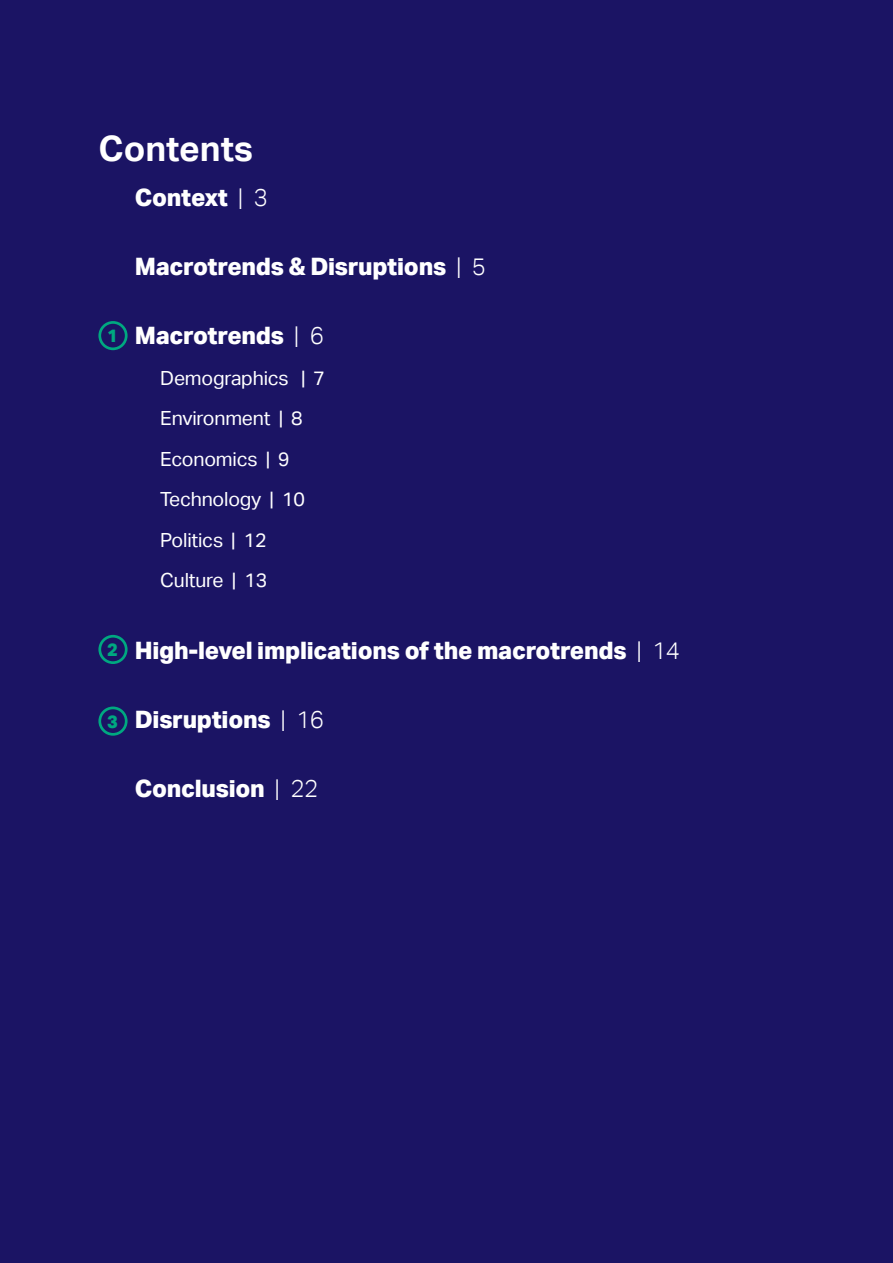
<style>
.page{position:relative;width:893px;height:1263px;background:#1b1464}
.page>*{position:absolute;margin:0;border:0;box-sizing:border-box;transform-origin:0 0}
.t1{font:700 35.1px "Aktiv Grotesk";color:#fff}
.t2{font:800 24px "Aktiv Grotesk";letter-spacing:-.01em;color:#fff}
.t3{font:19.5px "Aktiv Grotesk";letter-spacing:-.01em;color:#fff}
.t4{font:800 18px "Aktiv Grotesk";color:#00a880}
.s1{font-weight:300}
</style>
<div class="page">
<div style="left:98px;top:635px;width:30px;height:29px;border:3px solid #00a880;border-radius:50%"></div>
<div style="left:98px;top:321px;width:30px;height:29px;border:3px solid #00a880;border-radius:50%"></div>
<div style="left:98px;top:706px;width:30px;height:30px;border:3px solid #00a880;border-radius:50%"></div>
<p class="t1" style="left:99px;top:129px;width:156px">Contents</p>
<p class="t2" style="left:135px;top:182px;width:135px">Context <span class="s1">| 3</span></p>
<p class="t4" style="left:107px;top:324px;width:12px">1</p>
<p class="t2" style="left:135px;top:251px;width:353px">Macrotrends &amp; Disruptions <span class="s1">| 5</span></p>
<p class="t2" style="left:135px;top:320px;width:191px">Macrotrends <span class="s1">| 6</span></p>
<p class="t3" style="left:160px;top:367px;width:166px">Demographics | 7</p>
<p class="t3" style="left:160px;top:407px;width:144px">Environment | 8</p>
<p class="t3" style="left:160px;top:448px;width:131px">Economics | 9</p>
<p class="t3" style="left:160px;top:488px;width:146px">Technology | 10</p>
<p class="t3" style="left:160px;top:529px;width:108px">Politics | 12</p>
<p class="t3" style="left:160px;top:569px;width:108px">Culture | 13</p>
<p class="t4" style="left:107px;top:638px;width:12px">2</p>
<p class="t4" style="left:107px;top:710px;width:12px">3</p>
<p class="t2" style="left:135px;top:635px;width:547px">High-level implications of the macrotrends <span class="s1">| 14</span></p>
<p class="t2" style="left:135px;top:704px;width:191px">Disruptions <span class="s1">| 16</span></p>
<p class="t2" style="left:135px;top:773px;width:185px">Conclusion <span class="s1">| 22</span></p>
</div>
